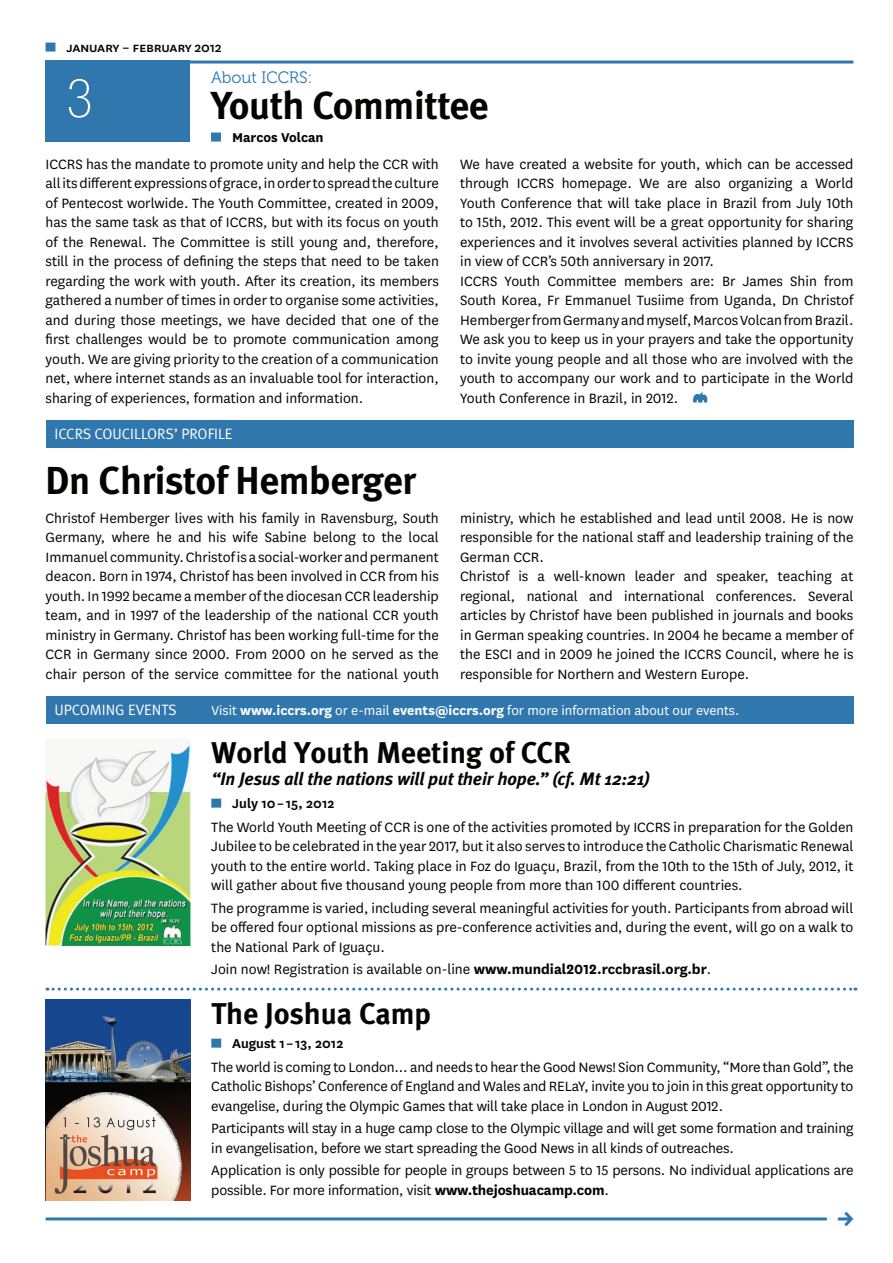
<style>
.page{position:relative;width:893px;height:1263px;background:#fff}
.page>*{position:absolute;margin:0;border:0;box-sizing:border-box;transform-origin:0 0}
.t1{font:100 condensed 54px "Helvetica Neue LT Std";color:#fff}
.t2{font:700 39px "Meta";letter-spacing:-.01em;color:#040503}
.t3{font:700 30px "Meta";color:#040503}
.t4{font:800 23.85px "National";color:#3077ae}
.t5{font:italic 700 18px "Meta";letter-spacing:-.005em;color:#040503}
.t6{font:16.5px "Museo 300";color:#3077ae}
.t7{font:15.75px/19.5px "National";color:#040503;text-align:justify}
.t8{font:15px "National";color:#fff}
.t9{font:15px "Meta Normal LF";color:#fff}
.t10{font:600 15px "National";color:#040503}
.t11{font:500 15px "National";letter-spacing:-.02em;color:#040503}
.t12{font:700 15px "National";color:#040503}
.s1{font-weight:700}
</style>
<div class="page">
<img style="left:46px;top:745px;width:144px;height:200px">
<div style="left:46px;top:43px;width:9px;height:9px;background:#3077ae"></div>
<div style="left:46px;top:61px;width:144px;height:81px;background:#3077ae"></div>
<hr style="left:46px;top:61px;width:807px;height:3px;background:#3077ae">
<svg style="left:47px;top:987px;width:809px;height:3px"></svg>
<div style="left:211px;top:799px;width:10px;height:9px;background:#3077ae"></div>
<div style="left:211px;top:1039px;width:10px;height:9px;background:#3077ae"></div>
<hr style="left:46px;top:1217px;width:781px;height:3px;background:#3077ae">
<div style="left:46px;top:697px;width:807px;height:27px;background:#3077ae"></div>
<div style="left:46px;top:421px;width:807px;height:27px;background:#3077ae"></div>
<div style="left:211px;top:133px;width:10px;height:9px;background:#3077ae"></div>
<img style="left:46px;top:1000px;width:144px;height:201px">
<svg style="left:693px;top:392px;width:14px;height:11px"></svg>
<p class="t11" style="left:67px;top:37px;width:157px">january – february 2012</p>
<h1 class="t1" style="left:67px;top:68px;width:27px">3</h1>
<p class="t6" style="left:211px;top:68px;width:103px">About ICCRS:</p>
<h2 class="t2" style="left:211px;top:82px;width:279px">Youth Committee</h2>
<p class="t12" style="left:232px;top:126px;width:93px">Marcos Volcan</p>
<p class="t7" style="left:46px;top:153px;width:395px">ICCRS has the mandate to promote unity and help the CCR with all its different expressions of grace, in order to spread the culture of Pentecost worlwide. The Youth Committee, created in 2009, has the same task as that of ICCRS, but with its focus on youth of the Renewal. The Committee is still young and, therefore, still in the process of defining the steps that need to be taken regarding the work with youth. After its creation, its members gathered a number of times in order to organise some activities, and during those meetings, we have decided that one of the first challenges would be to promote communication among youth. We are giving priority to the creation of a communication net, where internet stands as an invaluable tool for interaction, sharing of experiences, formation and information.</p>
<p class="t7" style="left:460px;top:153px;width:395px;text-align:left">We have created a website for youth, which can be accessed through ICCRS homepage. We are also organizing a World Youth Conference that will take place in Brazil from July 10th to 15th, 2012. This event will be a great opportunity for sharing experiences and it involves several activities planned by ICCRS in view of CCR’s 50th anniversary in 2017.<br>ICCRS Youth Committee members are: Br James Shin from South Korea, Fr Emmanuel Tusiime from Uganda, Dn Christof Hemberger from Germany and myself, Marcos Volcan from Brazil.<br>We ask you to keep us in your prayers and take the opportunity to invite young people and all those who are involved with the youth to accompany our work and to participate in the World Youth Conference in Brazil, in 2012.</p>
<p class="t9" style="left:55px;top:425px;width:179px">ICCRS COUCILLORS’ PROFILE</p>
<h2 class="t2" style="left:46px;top:457px;width:372px">Dn Christof Hemberger</h2>
<p class="t7" style="left:46px;top:507px;width:395px">Christof Hemberger lives with his family in Ravensburg, South Germany, where he and his wife Sabine belong to the local Immanuel community. Christof is a social-worker and permanent deacon. Born in 1974, Christof has been involved in CCR from his youth. In 1992 became a member of the diocesan CCR leadership team, and in 1997 of the leadership of the national CCR youth ministry in Germany. Christof has been working full-time for the CCR in Germany since 2000. From 2000 on he served as the chair person of the service committee for the national youth</p>
<p class="t7" style="left:460px;top:507px;width:395px;text-align:left">ministry, which he established and lead until 2008. He is now responsible for the national staff and leadership training of the German CCR.<br>Christof is a well-known leader and speaker, teaching at regional, national and international conferences. Several articles by Christof have been published in journals and books in German speaking countries. In 2004 he became a member of the ESCI and in 2009 he joined the ICCRS Council, where he is responsible for Northern and Western Europe.</p>
<p class="t9" style="left:55px;top:701px;width:124px">UPCOMING EVENTS</p>
<p class="t8" style="left:211px;top:700px;width:529px">Visit <span class="s1">www.iccrs.org</span> or e-mail <span class="s1">events@iccrs.org</span> for more information about our events.</p>
<h3 class="t3" style="left:211px;top:734px;width:361px">World Youth Meeting of CCR</h3>
<p class="t5" style="left:211px;top:768px;width:440px">“In Jesus all the nations will put their hope.” (cf. Mt 12:21)</p>
<p class="t10" style="left:232px;top:793px;width:104px">July 10 – 15, 2012</p>
<p class="t7" style="left:211px;top:816px;width:644px">The World Youth Meeting of CCR is one of the activities promoted by ICCRS in preparation for the Golden Jubilee to be celebrated in the year 2017, but it also serves to introduce the Catholic Charismatic Renewal youth to the entire world. Taking place in Foz do Iguaçu, Brazil, from the 10th to the 15th of July, 2012, it will gather about five thousand young people from more than 100 different countries.</p>
<p class="t7" style="left:211px;top:897px;width:644px">The programme is varied, including several meaningful activities for youth. Participants from abroad will be offered four optional missions as pre-conference activities and, during the event, will go on a walk to the National Park of Iguaçu.</p>
<p class="t7" style="left:211px;top:959px;width:502px">Join now! Registration is available on-line <span class="s1">www.mundial2012.rccbrasil.org.br</span>.</p>
<h3 class="t3" style="left:211px;top:995px;width:221px">The Joshua Camp</h3>
<p class="t10" style="left:232px;top:1033px;width:113px">August 1 – 13, 2012</p>
<p class="t7" style="left:211px;top:1056px;width:644px">The world is coming to London... and needs to hear the Good News! Sion Community, “More than Gold”, the Catholic Bishops’ Conference of England and Wales and RELaY, invite you to join in this great opportunity to evangelise, during the Olympic Games that will take place in London in August 2012.</p>
<p class="t7" style="left:211px;top:1118px;width:644px">Participants will stay in a huge camp close to the Olympic village and will get some formation and training in evangelisation, before we start spreading the Good News in all kinds of outreaches.</p>
<p class="t7" style="left:211px;top:1160px;width:644px">Application is only possible for people in groups between 5 to 15 persons. No individual applications are possible. For more information, visit <span class="s1">www.thejoshuacamp.com</span>.</p>
<h3 class="t4" style="left:837px;top:1201px;width:19px">→</h3>
</div>
